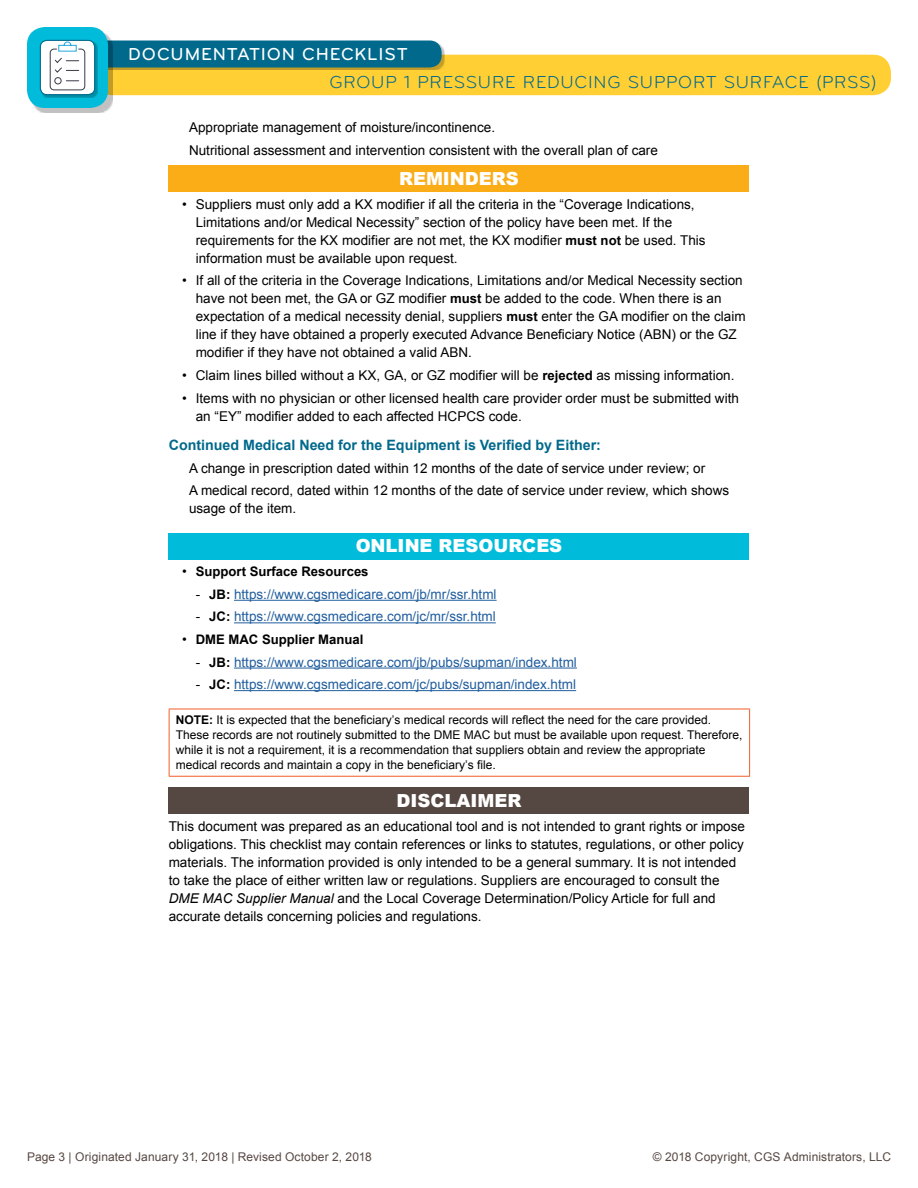
<style>
.page{position:relative;width:918px;height:1188px;background:#fff}
.page>*{position:absolute;margin:0;border:0;box-sizing:border-box;transform-origin:0 0}
.t1{font:18px "Bryant Pro";letter-spacing:.045em;color:#00698c}
.t2{font:900 18px "Arial";color:#fff}
.t3{font:500 18px "Bryant Pro";letter-spacing:.045em;color:#fff}
.t4{font:700 14.25px "Arial";color:#00698c}
.t5{font:13.5px/18px "Arial";color:#000}
.t6{font:13.5px "Arial";color:#215e9e}
.t7{font:700 13.2px "Arial";color:#000}
.t8{font:12px/15px "Arial";color:#000}
.t9{font:12px "Arial";letter-spacing:.01em;color:#554742}
.s1{font-weight:700;font-size:13.2px}
.s2{font-weight:400;font-size:13.5px}
.s3{color:#000}
.s4{font-weight:700;font-size:13.2px;color:#000}
.s5{font-weight:700}
.s6{font-style:italic}
</style>
<div class="page">
<div style="left:94px;top:55px;width:797px;height:40px;background:#ffcf34;border-radius:18px"></div>
<div style="left:96px;top:43px;width:349px;height:27px;background:#000;opacity:.25"></div>
<div style="left:94px;top:40px;width:348px;height:28px;background:#00698c;border-radius:12px"></div>
<div style="left:32px;top:32px;width:81px;height:81px;background:#000;opacity:.25"></div>
<div style="left:27px;top:27px;width:81px;height:81px;background:#00bcda;border-radius:18px"></div>
<div style="left:42px;top:42px;width:56px;height:56px;background:#000;opacity:.25"></div>
<div style="left:40px;top:40px;width:55px;height:55px;background:#fff;border-radius:7px"></div>
<div style="left:50px;top:49px;width:35px;height:41px;border:1px solid #3a3b47;border-radius:4px"></div>
<svg style="left:54px;top:42px;width:25px;height:43px"></svg>
<div style="left:40px;top:40px;width:55px;height:55px;border:1px solid #00698c;border-radius:7px"></div>
<hr style="left:234px;top:600px;width:263px;height:1px;background:#215e9e">
<hr style="left:234px;top:622px;width:262px;height:1px;background:#215e9e">
<hr style="left:234px;top:668px;width:343px;height:1px;background:#215e9e">
<hr style="left:234px;top:690px;width:342px;height:1px;background:#215e9e">
<div style="left:169px;top:165px;width:580px;height:27px;background:#fbad18"></div>
<div style="left:169px;top:533px;width:580px;height:27px;background:#00bcda"></div>
<hr style="left:169px;top:709px;width:581px;height:1px;background:#f15d26">
<hr style="left:169px;top:709px;width:1px;height:67px;background:#f15d26">
<hr style="left:749px;top:709px;width:1px;height:67px;background:#f15d26">
<hr style="left:169px;top:776px;width:581px;height:1px;background:#f15d26">
<div style="left:169px;top:787px;width:580px;height:27px;background:#554742"></div>
<h1 class="t3" style="left:128px;top:43px;width:281px">DOCUMENTATION CHECKLIST</h1>
<h1 class="t1" style="left:329px;top:72px;width:549px">GROUP 1 PRESSURE REDUCING SUPPORT SURFACE (PRSS)</h1>
<p class="t5" style="left:189px;top:116px;width:470px;line-height:22.6px">Appropriate management of moisture/incontinence.<br>Nutritional assessment and intervention consistent with the overall plan of care</p>
<h1 class="t2" style="left:399px;top:165px;width:121px">REMINDERS</h1>
<p class="t5" style="left:196px;top:195px;width:511px;text-indent:-14px">• Suppliers must only add a KX modifier if all the criteria in the “Coverage Indications, Limitations and/or Medical Necessity” section of the policy have been met. If the requirements for the KX modifier are not met, the KX modifier <span class="s1">must not</span> be used. This information must be available upon request.</p>
<p class="t5" style="left:196px;top:272px;width:551px;text-indent:-14px">• If all of the criteria in the Coverage Indications, Limitations and/or Medical Necessity section have not been met, the GA or GZ modifier <span class="s1">must</span> be added to the code. When there is an expectation of a medical necessity denial, suppliers <span class="s1">must</span> enter the GA modifier on the claim line if they have obtained a properly executed Advance Beneficiary Notice (ABN) or the GZ modifier if they have not obtained a valid ABN.</p>
<p class="t5" style="left:182px;top:366px;width:554px">• Claim lines billed without a KX, GA, or GZ modifier will be <span class="s1">rejected</span> as missing information.</p>
<p class="t5" style="left:196px;top:389px;width:545px;text-indent:-14px">• Items with no physician or other licensed health care provider order must be submitted with an “EY” modifier added to each affected HCPCS code.</p>
<p class="t4" style="left:169px;top:436px;width:434px">Continued Medical Need for the Equipment is Verified by Either:</p>
<p class="t5" style="left:189px;top:457px;width:542px;line-height:22.6px">A change in prescription dated within 12 months of the date of service under review; or<br>A medical record, dated within 12 months of the date of service under review, which shows</p>
<p class="t5" style="left:189px;top:499px;width:109px">usage of the item.</p>
<h1 class="t2" style="left:356px;top:533px;width:208px">ONLINE RESOURCES</h1>
<p class="t7" style="left:182px;top:563px;width:188px"><span class="s2">•</span> Support Surface Resources</p>
<p class="t6" style="left:196px;top:585px;width:302px"><span class="s3">-</span> <span class="s4">JB:</span> https://www.cgsmedicare.com/jb/mr/ssr.html</p>
<p class="t6" style="left:196px;top:608px;width:302px"><span class="s3">-</span> <span class="s4">JC:</span> https://www.cgsmedicare.com/jc/mr/ssr.html</p>
<p class="t7" style="left:182px;top:631px;width:183px"><span class="s2">•</span> DME MAC Supplier Manual</p>
<p class="t6" style="left:196px;top:653px;width:383px"><span class="s3">-</span> <span class="s4">JB:</span> https://www.cgsmedicare.com/jb/pubs/supman/index.html</p>
<p class="t6" style="left:196px;top:676px;width:382px"><span class="s3">-</span> <span class="s4">JC:</span> https://www.cgsmedicare.com/jc/pubs/supman/index.html</p>
<p class="t8" style="left:176px;top:713px;width:568px"><span class="s5">NOTE:</span> It is expected that the beneficiary’s medical records will reflect the need for the care provided.<br>These records are not routinely submitted to the DME MAC but must be available upon request. Therefore, while it is not a requirement, it is a recommendation that suppliers obtain and review the appropriate medical records and maintain a copy in the beneficiary’s file.</p>
<h1 class="t2" style="left:396px;top:787px;width:127px">DISCLAIMER</h1>
<p class="t5" style="left:169px;top:817px;width:578px">This document was prepared as an educational tool and is not intended to grant rights or impose obligations. This checklist may contain references or links to statutes, regulations, or other policy materials. The information provided is only intended to be a general summary. It is not intended to take the place of either written law or regulations. Suppliers are encouraged to consult the <span class="s6">DME MAC Supplier Manual</span> and the Local Coverage Determination/Policy Article for full and accurate details concerning policies and regulations.</p>
<p class="t9" style="left:27px;top:1149px;width:346px">Page 3 | Originated January 31, 2018 | Revised October 2, 2018</p>
<p class="t9" style="left:653px;top:1149px;width:240px">© 2018 Copyright, CGS Administrators, LLC</p>
</div>
